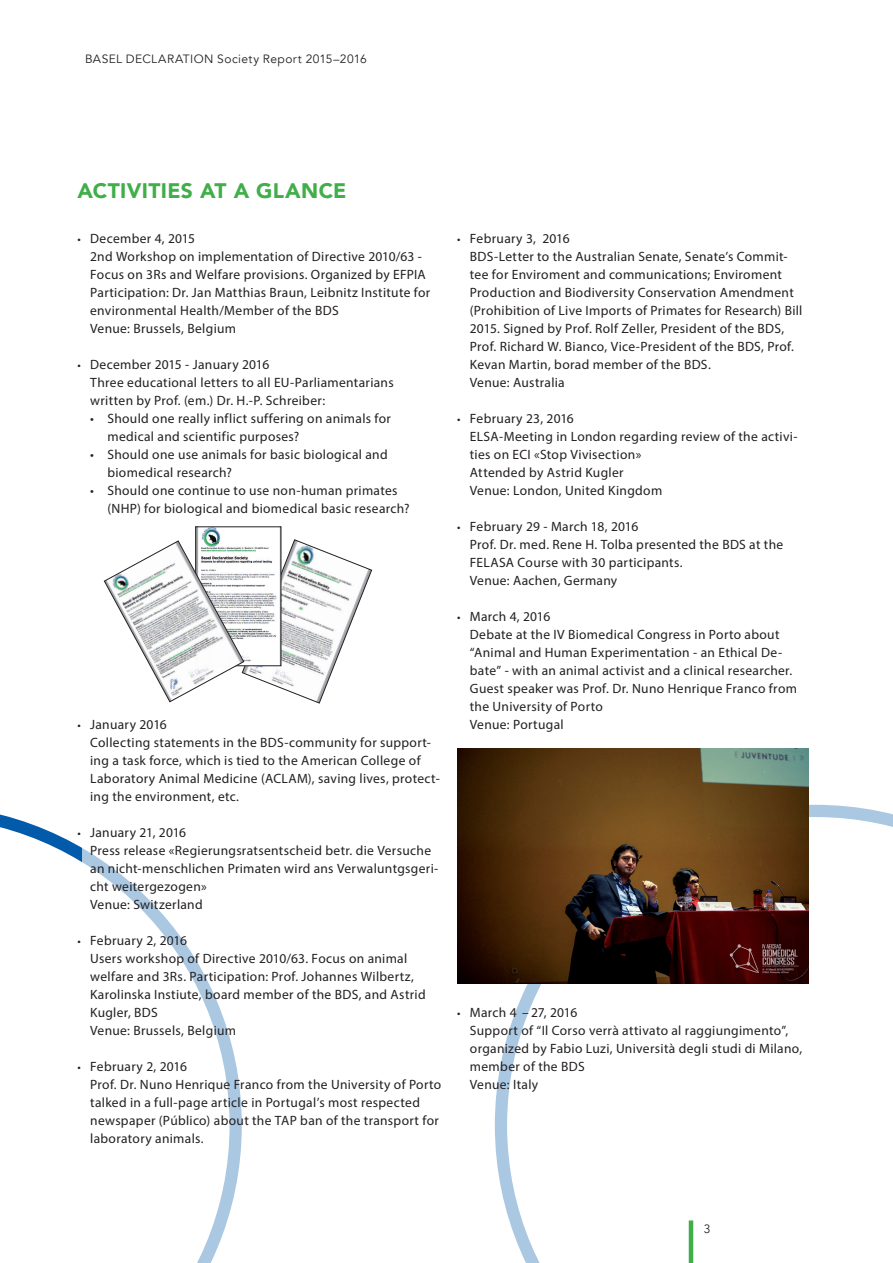
<style>
.page{position:relative;width:893px;height:1263px;background:#fff}
.page>*{position:absolute;margin:0;border:0;box-sizing:border-box;transform-origin:0 0}
.t1{font:900 21px "Avenir";letter-spacing:.015em;color:#40ae49}
.t2{font:13.5px/18px "Myriad Pro";letter-spacing:.025em;color:#231f20}
.t3{font:12px "Avenir";letter-spacing:.03em;color:#231f20}
.s1{font-size:12px}
</style>
<div class="page">
<svg style="left:0;top:814px;width:82px;height:48px"></svg>
<hr style="left:689px;top:1220px;width:4px;height:43px;background:#40ae49">
<img style="left:197px;top:528px;width:24px;height:11px">
<svg style="left:103px;top:539px;width:269px;height:165px"></svg>
<img style="left:457px;top:748px;width:351px;height:235px">
<p class="t3" style="left:85px;top:52px;width:283px">BASEL DECLARATION Society Report 2015–2016</p>
<h1 class="t1" style="left:77px;top:173px;width:270px">ACTIVITIES AT A GLANCE</h1>
<p class="t2" style="left:90px;top:229px;width:342px;text-indent:-13px"><span class="s1">•</span> December 4, 2015<br>2nd Workshop on implementation of Directive 2010/63 - Focus on 3Rs and Welfare provisions. Organized by EFPIA Participation: Dr. Jan Matthias Braun, Leibnitz Institute for environmental Health/Member of the BDS<br>Venue: Brussels, Belgium</p>
<p class="t2" style="left:90px;top:355px;width:305px;text-indent:-13px"><span class="s1">•</span> December 2015 - January 2016<br>Three educational letters to all EU-Parliamentarians written by Prof. (em.) Dr. H.-P. Schreiber:</p>
<p class="t2" style="left:107px;top:409px;width:285px;text-indent:-17px">• Should one really inflict suffering on animals for medical and scientific purposes?</p>
<p class="t2" style="left:107px;top:445px;width:282px;text-indent:-17px">• Should one use animals for basic biological and biomedical research?</p>
<p class="t2" style="left:107px;top:481px;width:304px;text-indent:-17px">• Should one continue to use non-human primates (NHP) for biological and biomedical basic research?</p>
<p class="t2" style="left:90px;top:715px;width:351px;text-indent:-13px"><span class="s1">•</span> January 2016<br>Collecting statements in the BDS-community for support&shy;ing a task force, which is tied to the American College of Laboratory Animal Medicine (ACLAM), saving lives, protect&shy;ing the environment, etc.</p>
<p class="t2" style="left:90px;top:823px;width:350px;text-indent:-13px"><span class="s1">•</span> January 21, 2016<br>Press release «Regierungsratsentscheid betr. die Versuche an nicht-menschlichen Primaten wird ans Verwaluntgsgeri&shy;cht weitergezogen»<br>Venue: Switzerland</p>
<p class="t2" style="left:90px;top:931px;width:337px;text-indent:-13px"><span class="s1">•</span> February 2, 2016<br>Users workshop of Directive 2010/63. Focus on animal welfare and 3Rs. Participation: Prof. Johannes Wilbertz, Karolinska Instiute, board member of the BDS, and Astrid Kugler, BDS<br>Venue: Brussels, Belgium</p>
<p class="t2" style="left:90px;top:1057px;width:353px;text-indent:-13px"><span class="s1">•</span> February 2, 2016<br>Prof. Dr. Nuno Henrique Franco from the University of Porto talked in a full-page article in Portugal’s most respected newspaper (Público) about the TAP ban of the transport for laboratory animals.</p>
<p class="t2" style="left:470px;top:229px;width:334px;text-indent:-13px"><span class="s1">•</span> February 3, 2016<br>BDS-Letter to the Australian Senate, Senate’s Commit&shy;tee for Enviroment and communications; Enviroment Production and Biodiversity Conservation Amendment (Prohibition of Live Imports of Primates for Research) Bill 2015. Signed by Prof. Rolf Zeller, President of the BDS, Prof. Richard W. Bianco, Vice-President of the BDS, Prof.<br>Kevan Martin, borad member of the BDS.<br>Venue: Australia</p>
<p class="t2" style="left:470px;top:409px;width:329px;text-indent:-13px"><span class="s1">•</span> February 23, 2016<br>ELSA-Meeting in London regarding review of the activi&shy;ties on ECI «Stop Vivisection»<br>Attended by Astrid Kugler<br>Venue: London, United Kingdom</p>
<p class="t2" style="left:470px;top:517px;width:315px;text-indent:-13px"><span class="s1">•</span> February 29 - March 18, 2016<br>Prof. Dr. med. Rene H. Tolba presented the BDS at the FELASA Course with 30 participants.<br>Venue: Aachen, Germany</p>
<p class="t2" style="left:470px;top:607px;width:329px;text-indent:-13px"><span class="s1">•</span> March 4, 2016<br>Debate at the IV Biomedical Congress in Porto about “Animal and Human Experimentation - an Ethical De&shy;bate” - with an animal activist and a clinical researcher.<br>Guest speaker was Prof. Dr. Nuno Henrique Franco from the University of Porto<br>Venue: Portugal</p>
<p class="t2" style="left:470px;top:1003px;width:334px;text-indent:-13px"><span class="s1">•</span> March 4 – 27, 2016<br>Support of “Il Corso verrà attivato al raggiungimento”, organized by Fabio Luzi, Università degli studi di Milano, member of the BDS<br>Venue: Italy</p>
<p class="t3" style="left:704px;top:1222px;width:8px">3</p>
</div>
